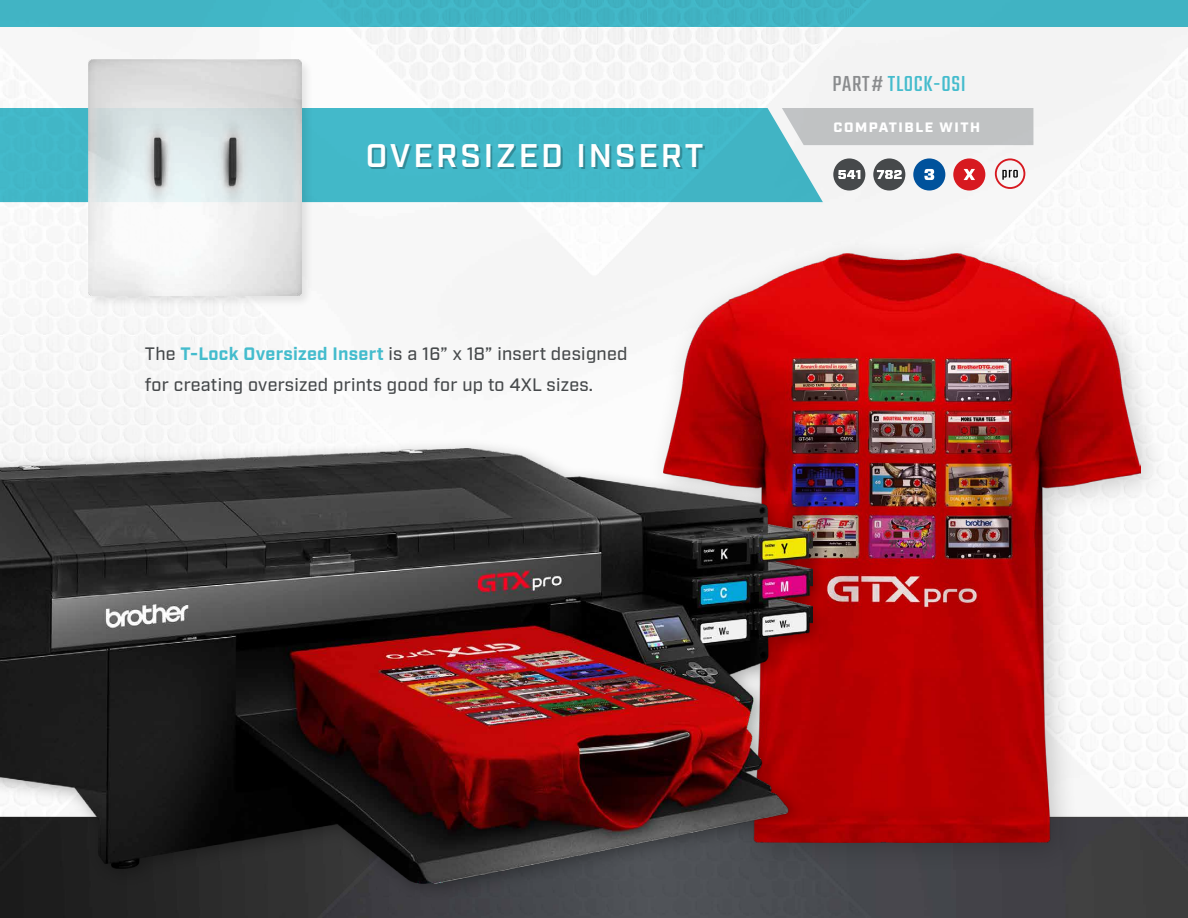
<style>
.page{position:relative;width:1188px;height:918px;background:#fff}
.page>*{position:absolute;margin:0;border:0;box-sizing:border-box;transform-origin:0 0}
.t1{font:600 32.7px "Industry";letter-spacing:.09em;color:#fff}
.t2{font:24px "Teko";letter-spacing:.025em;color:#44bccd}
.t3{font:500 18px/31.5px "Industry";letter-spacing:.015em;color:#46494b}
.t4{font:900 13.65px "Industry";letter-spacing:.11em;color:#fff;scale:1.05 1}
.s1{font-weight:700;color:#44bccd}
.s2{color:#8a8c8e}
</style>
<div class="page">
<img style="left:0;top:27px;width:1188px;height:891px">
<div style="left:646px;top:236px;width:524px;height:637px;background:#000;opacity:.2"></div>
<img style="left:663px;top:254px;width:478px;height:588px">
<div style="left:0;top:0;width:1188px;height:27px;background:#41b4c4"></div>
<div style="left:0;top:108px;width:823px;height:94px;background:#42b8c8"></div>
<div style="left:370px;top:146px;width:335px;height:23px;background:#000;opacity:.25"></div>
<div style="left:86px;top:57px;width:228px;height:251px;background:#000;opacity:.1"></div>
<img style="left:89px;top:59px;width:213px;height:237px">
<div style="left:782px;top:108px;width:251px;height:37px;background:#c0c2c3"></div>
<div style="left:953px;top:158px;width:32px;height:33px;background:#d71920;border-radius:50%"></div>
<svg style="left:964px;top:169px;width:11px;height:11px"></svg>
<div style="left:873px;top:158px;width:32px;height:33px;background:#46494b;border-radius:50%"></div>
<svg style="left:877px;top:170px;width:25px;height:9px"></svg>
<div style="left:833px;top:158px;width:32px;height:33px;background:#46494b;border-radius:50%"></div>
<svg style="left:838px;top:170px;width:22px;height:9px"></svg>
<div style="left:913px;top:158px;width:32px;height:33px;background:#00529c;border-radius:50%"></div>
<svg style="left:924px;top:169px;width:10px;height:11px"></svg>
<div style="left:995px;top:158px;width:30px;height:31px;border:2px solid #d71920;border-radius:50%"></div>
<svg style="left:1002px;top:170px;width:16px;height:10px"></svg>
<div style="left:0;top:438px;width:832px;height:465px;background:#000;opacity:.3"></div>
<img style="left:0;top:449px;width:812px;height:434px">
<h1 class="t1" style="left:366px;top:136px;width:339px">OVERSIZED INSERT</h1>
<p class="t3" style="left:145px;top:338px;width:484px">The <span class="s1">T-Lock Oversized Insert</span> is a 16” x 18” insert designed for creating oversized prints good for up to 4XL sizes.</p>
<h2 class="t2" style="left:833px;top:71px;width:135px"><span class="s2">PART#</span> TLOCK-OSI</h2>
<p class="t4" style="left:834px;top:119px;width:141px">COMPATIBLE WITH</p>
</div>
